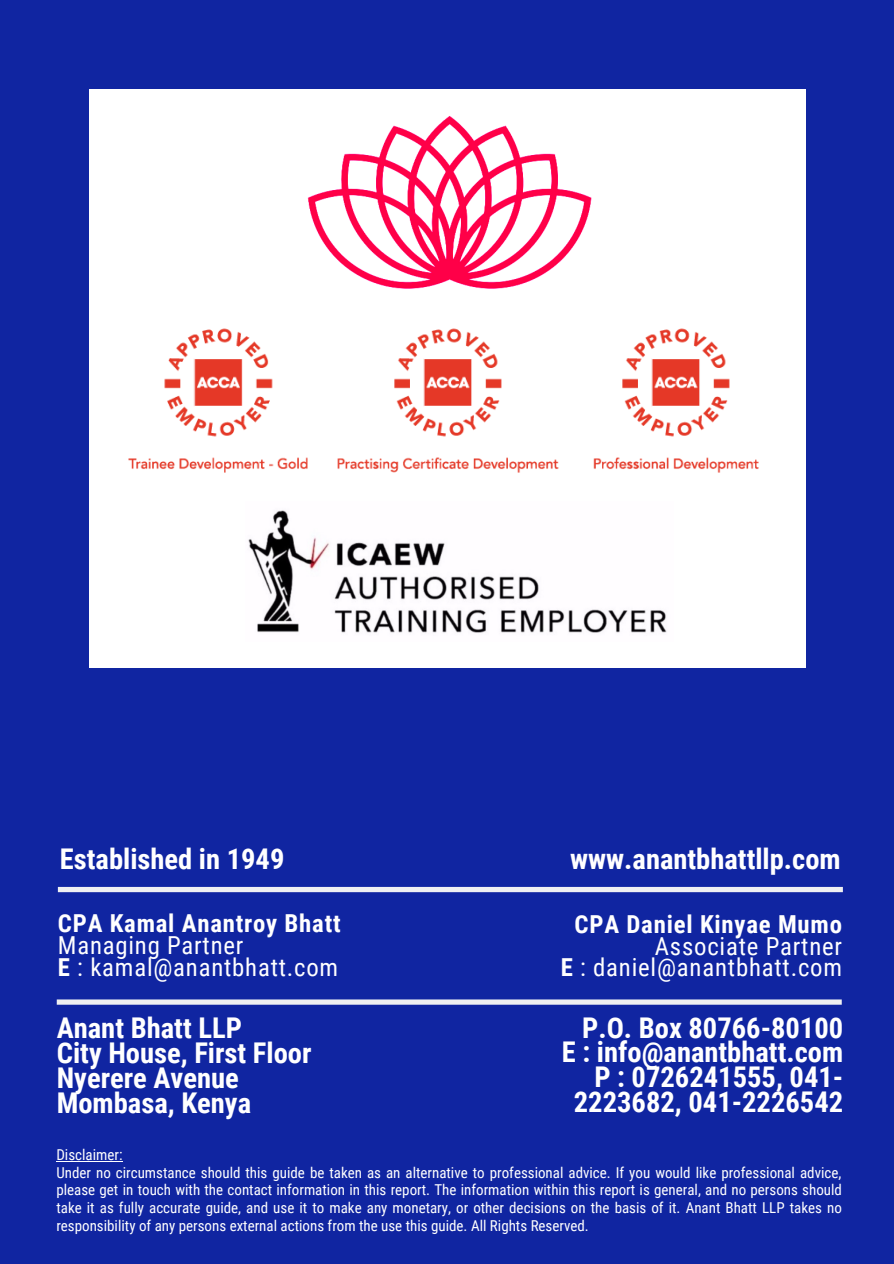
<style>
.page{position:relative;width:894px;height:1264px;background:#fff}
.page>*{position:absolute;margin:0;border:0;box-sizing:border-box;transform-origin:0 0}
.t1{font:700 28.5px/24.8px "Roboto Condensed";color:#fff;text-align:right}
.t2{font:24.75px "Roboto Condensed";letter-spacing:.03em;color:#fff}
.t3{font:700 24.75px "Roboto Condensed";letter-spacing:.03em;color:#fff}
.t4{font:15px/17.7px "Roboto Condensed";color:#fff;text-align:justify}
.s1{font-weight:700}
</style>
<div class="page">
<div style="left:0;top:0;width:893px;height:1263px;background:#1025a1"></div>
<svg style="left:57px;top:999px;width:784px;height:5px;background:#daddea"></svg>
<svg style="left:58px;top:886px;width:784px;height:6px"></svg>
<div style="left:89px;top:89px;width:717px;height:579px;background:#fff"></div>
<img style="left:593px;top:328px;width:166px;height:145px">
<img style="left:347px;top:328px;width:212px;height:145px">
<img style="left:128px;top:328px;width:219px;height:145px">
<img style="left:248px;top:510px;width:419px;height:123px">
<img style="left:307px;top:116px;width:285px;height:173px">
<hr style="left:56px;top:1160px;width:66px;height:1px;background:#fff">
<p class="t1" style="left:60px;top:846px;width:226px">Established in 1949</p>
<p class="t1" style="left:570px;top:846px;width:272px">www.anantbhattllp.com</p>
<p class="t3" style="left:58px;top:908px;width:284px">CPA Kamal Anantroy Bhatt</p>
<p class="t2" style="left:58px;top:930px;width:187px">Managing Partner</p>
<p class="t2" style="left:58px;top:952px;width:282px"><span class="s1">E</span> : kamal@anantbhatt.com</p>
<p class="t1" style="left:57px;top:1015px;width:187px">Anant Bhatt LLP</p>
<p class="t1" style="left:57px;top:1040px;width:256px">City House, First Floor</p>
<p class="t1" style="left:57px;top:1065px;width:183px">Nyerere Avenue</p>
<p class="t1" style="left:57px;top:1090px;width:196px">Mombasa, Kenya</p>
<p class="t3" style="left:574px;top:910px;width:269px">CPA Daniel Kinyae Mumo</p>
<p class="t2" style="left:654px;top:931px;width:189px">Associate Partner</p>
<p class="t2" style="left:560px;top:953px;width:283px"><span class="s1">E</span> : daniel@anantbhatt.com</p>
<p class="t1" style="left:582px;top:1015px;width:262px">P.O. Box 80766-80100</p>
<p class="t1" style="left:561px;top:1040px;width:283px">E : info@anantbhatt.com</p>
<p class="t1" style="left:573px;top:1065px;width:271px">P : 0726241555, 041-<br>2223682, 041-2226542</p>
<p class="t4" style="left:56px;top:1145px;width:68px">Disclaimer:</p>
<p class="t4" style="left:56px;top:1163px;width:786px">Under no circumstance should this guide be taken as an alternative to professional advice. If you would like professional advice, please get in touch with the contact information in this report. The information within this report is general, and no persons should take it as fully accurate guide, and use it to make any monetary, or other decisions on the basis of it. Anant Bhatt LLP takes no responsibility of any persons external actions from the use this guide. All Rights Reserved.</p>
</div>
